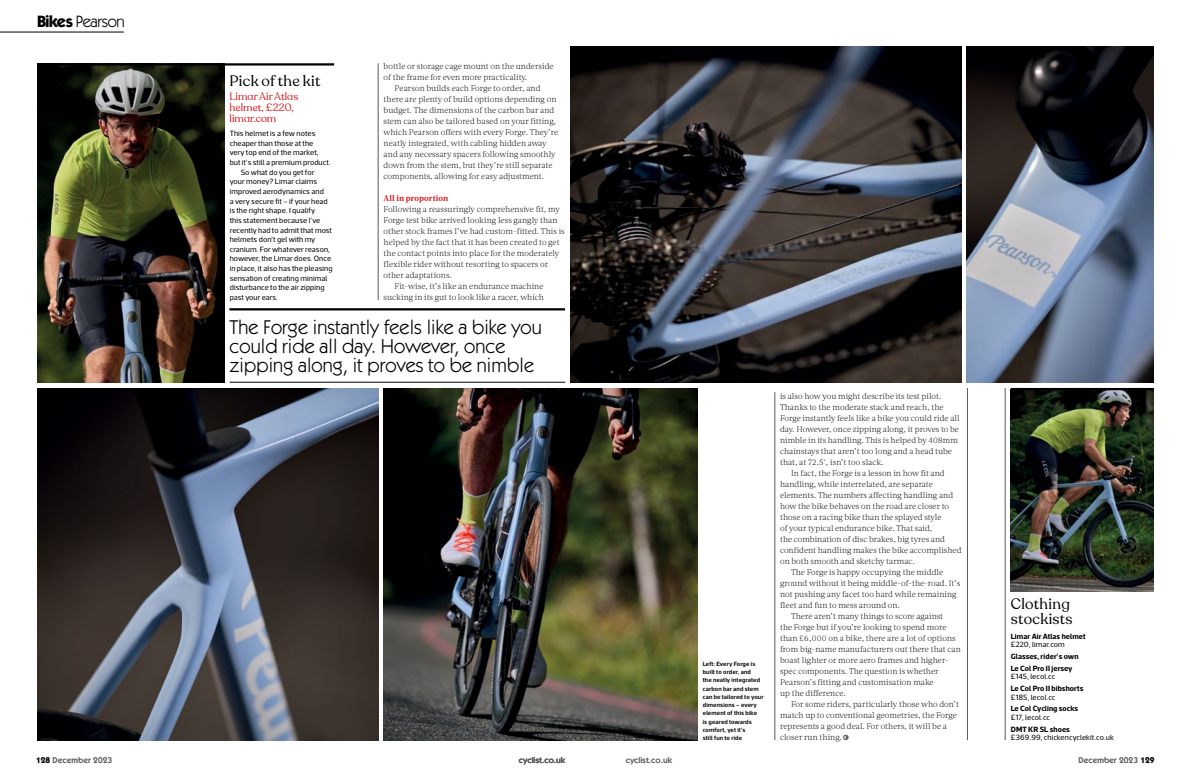
<style>
.page{position:relative;width:1191px;height:780px;background:#fff}
.page>*{position:absolute;margin:0;border:0;box-sizing:border-box;transform-origin:0 0}
.t1{font:20px/19px "ITC Kabel Std";letter-spacing:.005em;color:#000}
.t2{font:16.5px "ITC Kabel Std";letter-spacing:-.025em;color:#000}
.t3{font:15px/15px "Recoleta Alt";letter-spacing:.02em;color:#000}
.t4{font:10.5px/11px "Recoleta Alt";color:#d71920}
.t5{font:600 8.5px "ITC Kabel Std";color:#58595b}
.t6{font:300 8.2px "Acta";letter-spacing:.01em;color:#000}
.t7{font:700 8.2px "Acta";letter-spacing:.015em;color:#d71920}
.t8{font:7.8px "Acto";letter-spacing:.01em;color:#000}
.t9{font:700 7.8px/11.6px "Acto";letter-spacing:.01em;color:#000}
.t10{font:600 6.2px/8.2px "Acto";letter-spacing:.02em;color:#000}
.s1{font-weight:700}
.s2{font-weight:700;color:#000}
</style>
<div class="page">
<img style="left:384px;top:388px;width:313px;height:352px">
<img style="left:37px;top:388px;width:341px;height:352px">
<img style="left:570px;top:47px;width:391px;height:335px">
<img style="left:966px;top:47px;width:188px;height:335px">
<img style="left:37px;top:66px;width:187px;height:316px">
<hr style="left:37px;top:63px;width:297px;height:3px;background:#000">
<hr style="left:378px;top:63px;width:1px;height:237px;background:#58595b">
<hr style="left:229px;top:308px;width:336px;height:2px;background:#000">
<hr style="left:230px;top:382px;width:335px;height:1px;background:#000">
<img style="left:1011px;top:390px;width:143px;height:201px">
<hr style="left:774px;top:392px;width:1px;height:348px;background:#58595b">
<hr style="left:967px;top:388px;width:1px;height:352px;background:#58595b">
<svg style="left:843px;top:734px;width:5px;height:6px"></svg>
<hr style="left:1011px;top:388px;width:143px;height:2px;background:#000">
<hr style="left:1005px;top:388px;width:1px;height:352px;background:#58595b">
<hr style="left:0;top:32px;width:124px;height:1px;background:#000">
<h2 class="t2" style="left:37px;top:11px;width:89px"><span class="s1">Bikes</span> Pearson</h2>
<p class="t5" style="left:36px;top:755px;width:78px"><span class="s2">128</span> December 2023</p>
<p class="t6" style="left:384px;top:61px;width:172px">bottle or storage cage mount on the underside</p>
<p class="t6" style="left:384px;top:72px;width:145px">of the frame for even more practicality.</p>
<p class="t6" style="left:395px;top:83px;width:147px">Pearson builds each Forge to order, and</p>
<p class="t6" style="left:384px;top:94px;width:174px">there are plenty of build options depending on</p>
<p class="t6" style="left:384px;top:105px;width:172px">budget. The dimensions of the carbon bar and</p>
<p class="t6" style="left:384px;top:116px;width:174px">stem can also be tailored based on your fitting,</p>
<p class="t6" style="left:384px;top:127px;width:176px">which Pearson offers with every Forge. They’re</p>
<p class="t6" style="left:384px;top:138px;width:164px">neatly integrated, with cabling hidden away</p>
<p class="t6" style="left:384px;top:149px;width:173px">and any necessary spacers following smoothly</p>
<p class="t6" style="left:384px;top:160px;width:170px">down from the stem, but they’re still separate</p>
<p class="t6" style="left:384px;top:171px;width:162px">components, allowing for easy adjustment.</p>
<p class="t7" style="left:384px;top:193px;width:66px">All in proportion</p>
<p class="t6" style="left:384px;top:204px;width:178px">Following a reassuringly comprehensive fit, my</p>
<p class="t6" style="left:384px;top:215px;width:175px">Forge test bike arrived looking less gangly than</p>
<p class="t6" style="left:384px;top:226px;width:183px">other stock frames I’ve had custom-fitted. This is</p>
<p class="t6" style="left:384px;top:237px;width:177px">helped by the fact that it has been created to get</p>
<p class="t6" style="left:384px;top:248px;width:177px">the contact points into place for the moderately</p>
<p class="t6" style="left:384px;top:259px;width:166px">flexible rider without resorting to spacers or</p>
<p class="t6" style="left:384px;top:270px;width:70px">other adaptations.</p>
<p class="t6" style="left:395px;top:281px;width:150px">Fit-wise, it’s like an endurance machine</p>
<p class="t6" style="left:384px;top:292px;width:162px">sucking in its gut to look like a racer, which</p>
<h1 class="t1" style="left:229px;top:318px;width:314px">The Forge instantly feels like a bike you could ride all day. However, once zipping along, it proves to be nimble</h1>
<h3 class="t3" style="left:230px;top:74px;width:92px">Pick of the kit</h3>
<p class="t4" style="left:230px;top:91px;width:70px">Limar Air Atlas helmet, £220, limar.com</p>
<p class="t8" style="left:230px;top:129px;width:87px">This helmet is a few notes</p>
<p class="t8" style="left:230px;top:139px;width:85px">cheaper than those at the</p>
<p class="t8" style="left:230px;top:148px;width:90px">very top end of the market,</p>
<p class="t8" style="left:230px;top:158px;width:102px">but it’s still a premium product.</p>
<p class="t8" style="left:241px;top:167px;width:75px">So what do you get for</p>
<p class="t8" style="left:230px;top:177px;width:89px">your money? Limar claims</p>
<p class="t8" style="left:230px;top:187px;width:96px">improved aerodynamics and</p>
<p class="t8" style="left:230px;top:196px;width:99px">a very secure fit – if your head</p>
<p class="t8" style="left:230px;top:206px;width:87px">is the right shape. I qualify</p>
<p class="t8" style="left:230px;top:216px;width:92px">this statement because I’ve</p>
<p class="t8" style="left:230px;top:225px;width:104px">recently had to admit that most</p>
<p class="t8" style="left:230px;top:235px;width:87px">helmets don’t gel with my</p>
<p class="t8" style="left:230px;top:244px;width:102px">cranium. For whatever reason,</p>
<p class="t8" style="left:230px;top:254px;width:103px">however, the Limar does. Once</p>
<p class="t8" style="left:230px;top:264px;width:104px">in place, it also has the pleasing</p>
<p class="t8" style="left:230px;top:273px;width:99px">sensation of creating minimal</p>
<p class="t8" style="left:230px;top:283px;width:96px">disturbance to the air zipping</p>
<p class="t8" style="left:230px;top:293px;width:50px">past your ears.</p>
<p class="t10" style="left:703px;top:659px;width:62px">Left: Every Forge is built to order, and<br>the neatly integrated carbon bar and stem can be tailored to your dimensions – every element of this bike<br>is geared towards comfort, yet it’s<br>still fun to ride</p>
<p class="t6" style="left:780px;top:391px;width:163px">is also how you might describe its test pilot.</p>
<p class="t6" style="left:780px;top:402px;width:165px">Thanks to the moderate stack and reach, the</p>
<p class="t6" style="left:780px;top:413px;width:181px">Forge instantly feels like a bike you could ride all</p>
<p class="t6" style="left:780px;top:424px;width:180px">day. However, once zipping along, it proves to be</p>
<p class="t6" style="left:780px;top:435px;width:179px">nimble in its handling. This is helped by 408mm</p>
<p class="t6" style="left:780px;top:446px;width:173px">chainstays that aren’t too long and a head tube</p>
<p class="t6" style="left:780px;top:457px;width:105px">that, at 72.5°, isn’t too slack.</p>
<p class="t6" style="left:791px;top:468px;width:155px">In fact, the Forge is a lesson in how fit and</p>
<p class="t6" style="left:780px;top:479px;width:154px">handling, while interrelated, are separate</p>
<p class="t6" style="left:780px;top:490px;width:175px">elements. The numbers affecting handling and</p>
<p class="t6" style="left:780px;top:501px;width:171px">how the bike behaves on the road are closer to</p>
<p class="t6" style="left:780px;top:512px;width:163px">those on a racing bike than the splayed style</p>
<p class="t6" style="left:780px;top:523px;width:154px">of your typical endurance bike. That said,</p>
<p class="t6" style="left:780px;top:534px;width:166px">the combination of disc brakes, big tyres and</p>
<p class="t6" style="left:780px;top:545px;width:183px">confident handling makes the bike accomplished</p>
<p class="t6" style="left:780px;top:556px;width:136px">on both smooth and sketchy tarmac.</p>
<p class="t6" style="left:791px;top:567px;width:154px">The Forge is happy occupying the middle</p>
<p class="t6" style="left:780px;top:578px;width:182px">ground without it being middle-of-the-road. It’s</p>
<p class="t6" style="left:780px;top:589px;width:178px">not pushing any facet too hard while remaining</p>
<p class="t6" style="left:780px;top:600px;width:121px">fleet and fun to mess around on.</p>
<p class="t6" style="left:791px;top:611px;width:154px">There aren’t many things to score against</p>
<p class="t6" style="left:780px;top:622px;width:168px">the Forge but if you’re looking to spend more</p>
<p class="t6" style="left:780px;top:633px;width:177px">than £6,000 on a bike, there are a lot of options</p>
<p class="t6" style="left:780px;top:644px;width:182px">from big-name manufacturers out there that can</p>
<p class="t6" style="left:780px;top:655px;width:170px">boast lighter or more aero frames and higher-</p>
<p class="t6" style="left:780px;top:666px;width:160px">spec components. The question is whether</p>
<p class="t6" style="left:780px;top:677px;width:155px">Pearson’s fitting and customisation make</p>
<p class="t6" style="left:780px;top:688px;width:67px">up the difference.</p>
<p class="t6" style="left:791px;top:699px;width:170px">For some riders, particularly those who don’t</p>
<p class="t6" style="left:780px;top:710px;width:178px">match up to conventional geometries, the Forge</p>
<p class="t6" style="left:780px;top:721px;width:168px">represents a good deal. For others, it will be a</p>
<p class="t6" style="left:780px;top:732px;width:63px">closer run thing.</p>
<h3 class="t3" style="left:1010px;top:596px;width:63px">Clothing stockists</h3>
<p class="t9" style="left:1010px;top:630px;width:76px">Limar Air Atlas helmet</p>
<p class="t8" style="left:1010px;top:640px;width:56px">£220, limar.com</p>
<p class="t9" style="left:1010px;top:650px;width:69px">Glasses, rider’s own<br>Le Col Pro II jersey</p>
<p class="t8" style="left:1010px;top:672px;width:46px">£145, lecol.cc</p>
<p class="t9" style="left:1010px;top:682px;width:74px">Le Col Pro II bibshorts</p>
<p class="t8" style="left:1010px;top:692px;width:46px">£185, lecol.cc</p>
<p class="t9" style="left:1010px;top:702px;width:69px">Le Col Cycling socks</p>
<p class="t8" style="left:1010px;top:712px;width:41px">£17, lecol.cc</p>
<p class="t9" style="left:1010px;top:722px;width:61px">DMT KR SL shoes</p>
<p class="t8" style="left:1010px;top:733px;width:105px">£369.99, chickencyclekit.co.uk</p>
<p class="t5" style="left:519px;top:755px;width:48px">cyclist.co.uk</p>
<p class="t5" style="left:626px;top:755px;width:48px">cyclist.co.uk</p>
<p class="t5" style="left:1078px;top:755px;width:78px">December 2023 <span class="s2">129</span></p>
</div>
